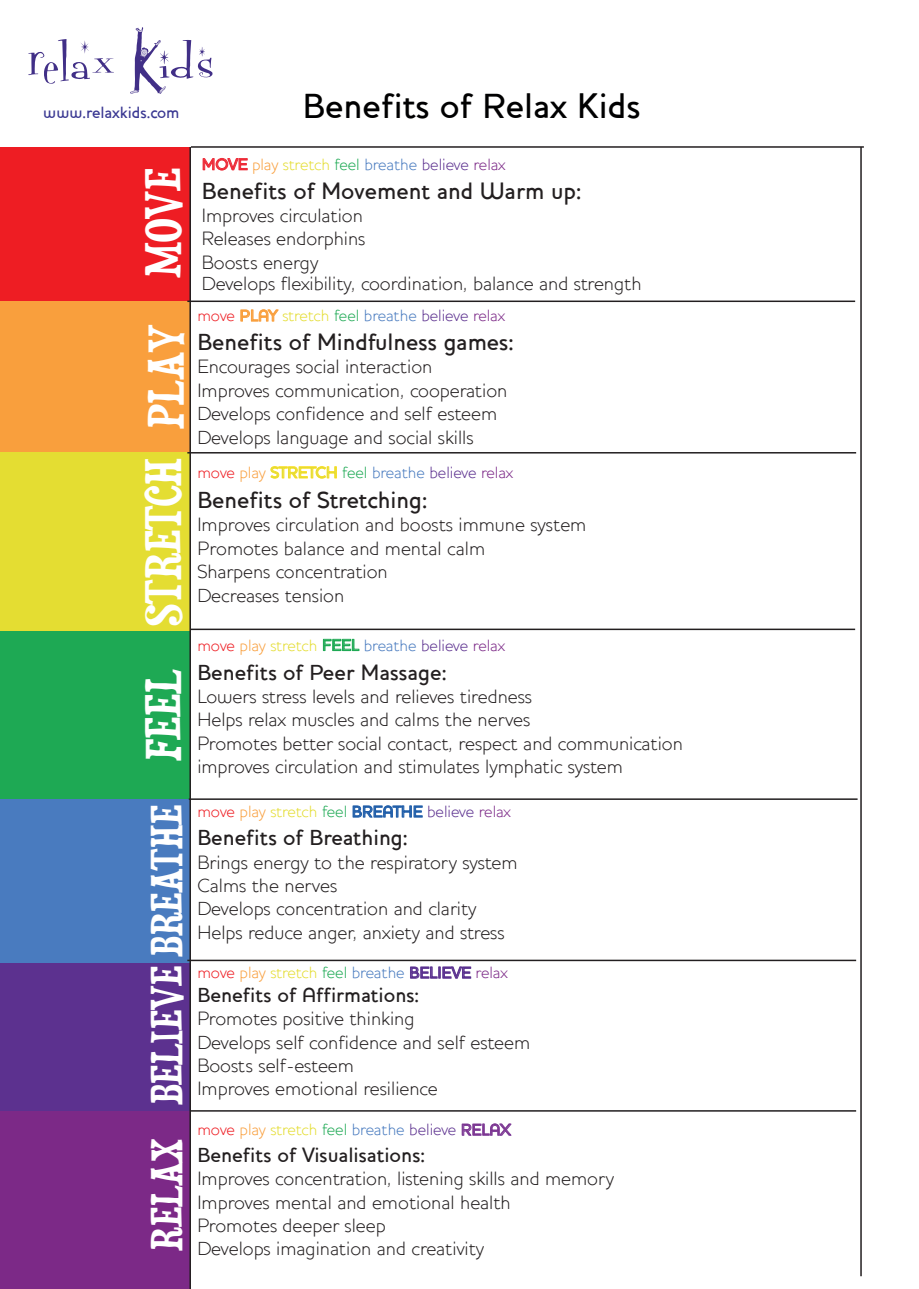
<style>
.page{position:relative;width:919px;height:1289px;background:#fff}
.page>*{position:absolute;margin:0;border:0;box-sizing:border-box;transform-origin:0 0}
.t1{font:48px "Duality";color:#fff}
.t2{font:42px "Duality";color:#fff}
.t3{font:500 36px "Houschka";color:#000001}
.t4{font:500 24px "Houschka";color:#231f20}
.t5{font:500 22.5px "Houschka";color:#231f20}
.t6{font:500 21px "Houschka";color:#231f20}
.t7{font:300 19.5px/23.4px "Houschka";color:#231f20}
.t8{font:300 16.5px "Houschka";letter-spacing:-.005em;color:#e4dd32}
.t9{font:500 16.5px "Houschka";color:#e4dd32}
.t10{font:500 16.5px "Houschka";color:#3b3993}
.s1{font-weight:500;color:#ed2a37}
.s2{color:#f99f3d}
.s3{color:#1ea954}
.s4{color:#497bbf}
.s5{color:#5c318f}
.s6{color:#7c2987}
.s7{color:#ee1d23}
.s8{font-weight:500;color:#f99f3d}
.s9{font-weight:300;color:#ee1d23}
.s10{font-weight:300;color:#f99f3d}
.s11{font-weight:300;color:#1ea954}
.s12{font-weight:300;color:#497bbf}
.s13{font-weight:300;color:#5c318f}
.s14{font-weight:300;color:#7c2987}
.s15{font-weight:500;color:#1ea954}
.s16{font-weight:500;color:#205ea9}
.s17{font-weight:500;color:#5a318f}
.s18{font-weight:500;color:#7c2987}
</style>
<div class="page">
<div style="left:0;top:147px;width:190px;height:154px;background:#ee1d23"></div>
<div style="left:0;top:301px;width:191px;height:152px;background:#f99f3d"></div>
<div style="left:0;top:453px;width:190px;height:178px;background:#e4dd32"></div>
<div style="left:0;top:631px;width:190px;height:168px;background:#1ea954"></div>
<div style="left:0;top:1110px;width:190px;height:178px;background:#7c2987"></div>
<div style="left:0;top:960px;width:190px;height:150px;background:#5c318f"></div>
<div style="left:0;top:799px;width:190px;height:163px;background:#497bbf"></div>
<hr style="left:190px;top:1110px;width:666px;height:1px;background:#231f20">
<hr style="left:187px;top:959px;width:669px;height:2px;background:#231f20">
<hr style="left:189px;top:798px;width:668px;height:2px;background:#231f20">
<hr style="left:190px;top:628px;width:665px;height:2px;background:#231f20">
<hr style="left:187px;top:452px;width:669px;height:1px;background:#231f20">
<hr style="left:187px;top:300px;width:668px;height:2px;background:#231f20">
<hr style="left:189px;top:147px;width:2px;height:1141px;background:#231f20">
<hr style="left:191px;top:146px;width:672px;height:2px;background:#231f20">
<svg style="left:202px;top:157px;width:46px;height:14px"></svg>
<svg style="left:240px;top:309px;width:39px;height:13px"></svg>
<svg style="left:270px;top:466px;width:67px;height:13px"></svg>
<svg style="left:322px;top:638px;width:37px;height:13px"></svg>
<svg style="left:352px;top:805px;width:71px;height:13px"></svg>
<svg style="left:410px;top:966px;width:61px;height:13px"></svg>
<svg style="left:461px;top:1123px;width:50px;height:13px"></svg>
<hr style="left:860px;top:147px;width:1px;height:1129px;background:#231f20">
<svg style="left:130px;top:27px;width:82px;height:67px"></svg>
<svg style="left:28px;top:39px;width:86px;height:45px"></svg>
<p class="t10" style="left:43px;top:103px;width:138px">www.relaxkids.com</p>
<h3 class="t3" style="left:303px;top:85px;width:339px">Benefits of Relax Kids</h3>
<h1 class="t1" style="left:136px;top:278px;width:111px;rotate:-90deg">MOVE</h1>
<h1 class="t1" style="left:139px;top:429px;width:105px;rotate:-90deg">PLAY</h1>
<h1 class="t1" style="left:136px;top:626px;width:169px;rotate:-90deg">STRETCH</h1>
<h1 class="t1" style="left:136px;top:761px;width:93px;rotate:-90deg">FEEL</h1>
<h2 class="t2" style="left:143px;top:1105px;width:302px;rotate:-90deg">BELIEVE BREATHE</h2>
<h2 class="t2" style="left:143px;top:1250px;width:114px;rotate:-90deg">RELAX</h2>
<p class="t8" style="left:202px;top:154px;width:305px"><span class="s1">MOVE</span> <span class="s2">play</span> stretch <span class="s3">feel</span> <span class="s4">breathe</span> <span class="s5">believe</span> <span class="s6">relax</span></p>
<p class="t4" style="left:202px;top:176px;width:381px">Benefits of Movement and Warm up:</p>
<p class="t7" style="left:202px;top:204px;width:165px">Improves circulation<br>Releases endorphins<br>Boosts energy</p>
<p class="t7" style="left:202px;top:271px;width:441px">Develops flexibility, coordination, balance and strength</p>
<p class="t8" style="left:197px;top:306px;width:309px"><span class="s7">move</span> <span class="s8">PLAY</span> stretch <span class="s3">feel</span> <span class="s4">breathe</span> <span class="s5">believe</span> <span class="s6">relax</span></p>
<p class="t4" style="left:197px;top:327px;width:318px">Benefits of Mindfulness games:</p>
<p class="t7" style="left:197px;top:355px;width:311px">Encourages social interaction Improves communication, cooperation Develops confidence and self esteem Develops language and social skills</p>
<p class="t9" style="left:197px;top:462px;width:317px"><span class="s9">move</span> <span class="s10">play</span> STRETCH <span class="s11">feel</span> <span class="s12">breathe</span> <span class="s13">believe</span> <span class="s14">relax</span></p>
<p class="t4" style="left:197px;top:485px;width:231px">Benefits of Stretching:</p>
<p class="t7" style="left:197px;top:513px;width:390px">Improves circulation and boosts immune system<br>Promotes balance and mental calm<br>Sharpens concentration<br>Decreases tension</p>
<p class="t8" style="left:197px;top:635px;width:309px"><span class="s7">move</span> <span class="s2">play</span> stretch <span class="s15">FEEL</span> <span class="s4">breathe</span> <span class="s5">believe</span> <span class="s6">relax</span></p>
<p class="t5" style="left:197px;top:658px;width:251px">Benefits of Peer Massage:</p>
<p class="t7" style="left:197px;top:684px;width:487px">Lowers stress levels and relieves tiredness<br>Helps relax muscles and calms the nerves<br>Promotes better social contact, respect and communication improves circulation and stimulates lymphatic system</p>
<p class="t8" style="left:197px;top:801px;width:315px"><span class="s7">move</span> <span class="s2">play</span> stretch <span class="s3">feel</span> <span class="s16">BREATHE</span> <span class="s5">believe</span> <span class="s6">relax</span></p>
<p class="t5" style="left:197px;top:824px;width:212px">Benefits of Breathing:</p>
<p class="t7" style="left:197px;top:850px;width:322px">Brings energy to the respiratory system Calms the nerves<br>Develops concentration and clarity Helps reduce anger, anxiety and stress</p>
<p class="t8" style="left:197px;top:962px;width:312px"><span class="s7">move</span> <span class="s2">play</span> stretch <span class="s3">feel</span> <span class="s4">breathe</span> <span class="s17">BELIEVE</span> <span class="s6">relax</span></p>
<p class="t6" style="left:197px;top:982px;width:223px">Benefits of Affirmations:</p>
<p class="t7" style="left:197px;top:1006px;width:334px">Promotes positive thinking<br>Develops self confidence and self esteem<br>Boosts self-esteem<br>Improves emotional resilience</p>
<p class="t8" style="left:197px;top:1119px;width:315px"><span class="s7">move</span> <span class="s2">play</span> stretch <span class="s3">feel</span> <span class="s4">breathe</span> <span class="s5">believe</span> <span class="s18">RELAX</span></p>
<p class="t6" style="left:197px;top:1142px;width:229px">Benefits of Visualisations:</p>
<p class="t7" style="left:197px;top:1166px;width:418px">Improves concentration, listening skills and memory Improves mental and emotional health<br>Promotes deeper sleep<br>Develops imagination and creativity</p>
</div>
